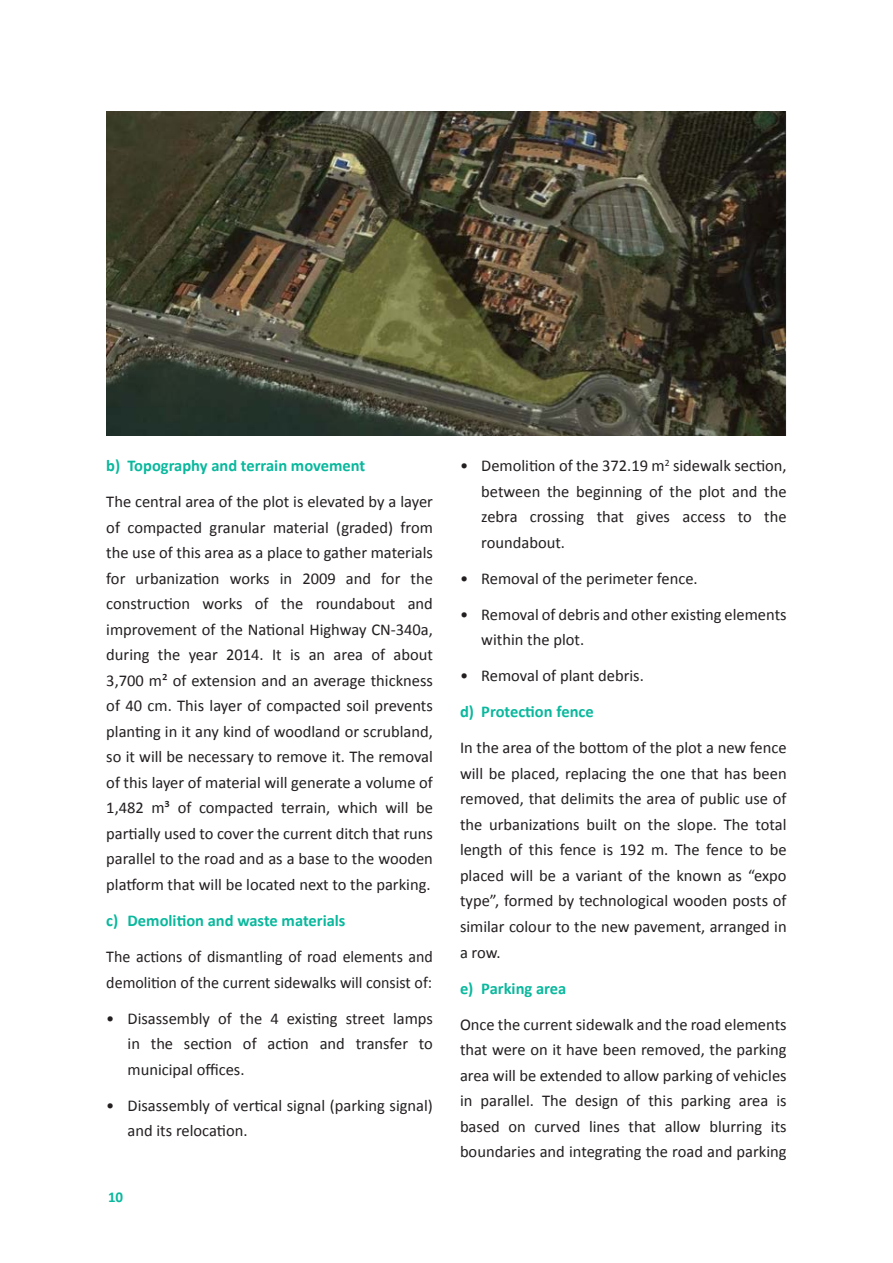
<style>
.page{position:relative;width:893px;height:1263px;background:#fff}
.page>*{position:absolute;margin:0;border:0;box-sizing:border-box;transform-origin:0 0}
.Para{font:16.5px/25.5px "Calibri";color:#231f20;text-align:justify}
.List{font:16.5px/25.5px "Calibri";color:#231f20;text-align:justify}
.List-2{font:700 16.5px "Calibri";color:#09b89d}
.t1{font:700 15px "Calibri";color:#09b89d}
</style>
<div class="page">
<img style="left:106px;top:111px;width:681px;height:324px">
<p class="List-2" style="left:106px;top:454px;width:260px">b) Topography and terrain movement</p>
<p class="Para" style="left:106px;top:489px;width:328px">The central area of the plot is elevated by a layer of compacted granular material (graded) from the use of this area as a place to gather materials for urbanization works in 2009 and for the construction works of the roundabout and improvement of the National Highway CN-340a, during the year 2014. It is an area of about 3,700 m² of extension and an average thickness of 40 cm. This layer of compacted soil prevents planting in it any kind of woodland or scrubland, so it will be necessary to remove it. The removal of this layer of material will generate a volume of 1,482 m³ of compacted terrain, which will be partially used to cover the current ditch that runs parallel to the road and as a base to the wooden platform that will be located next to the parking.</p>
<p class="List-2" style="left:106px;top:909px;width:241px">c) Demolition and waste materials</p>
<p class="Para" style="left:106px;top:944px;width:328px">The actions of dismantling of road elements and demolition of the current sidewalks will consist of:</p>
<p class="List" style="left:128px;top:1005px;width:307px;text-indent:-21px">• Disassembly of the 4 existing street lamps in the section of action and transfer to municipal offices.</p>
<p class="List" style="left:128px;top:1092px;width:307px;text-indent:-21px">• Disassembly of vertical signal (parking signal) and its relocation.</p>
<p class="t1" style="left:108px;top:1186px;width:17px">10</p>
<p class="List" style="left:481px;top:453px;width:307px;text-indent:-21px">• Demolition of the 372.19 m<sup>2</sup> sidewalk section, between the beginning of the plot and the zebra crossing that gives access to the roundabout.</p>
<p class="List" style="left:460px;top:566px;width:239px">• Removal of the perimeter fence.</p>
<p class="List" style="left:481px;top:602px;width:307px;text-indent:-21px">• Removal of debris and other existing elements within the plot.</p>
<p class="List" style="left:460px;top:663px;width:185px">• Removal of plant debris.</p>
<p class="List-2" style="left:460px;top:700px;width:135px">d) Protection fence</p>
<p class="Para" style="left:460px;top:735px;width:328px">In the area of the bottom of the plot a new fence will be placed, replacing the one that has been removed, that delimits the area of public use of the urbanizations built on the slope. The total length of this fence is 192 m. The fence to be placed will be a variant of the known as “expo type”, formed by technological wooden posts of similar colour to the new pavement, arranged in a row.</p>
<p class="List-2" style="left:460px;top:976px;width:108px">e) Parking area</p>
<p class="Para" style="left:460px;top:1011px;width:328px">Once the current sidewalk and the road elements that were on it have been removed, the parking area will be extended to allow parking of vehicles in parallel. The design of this parking area is based on curved lines that allow blurring its boundaries and integrating the road and parking</p>
</div>
